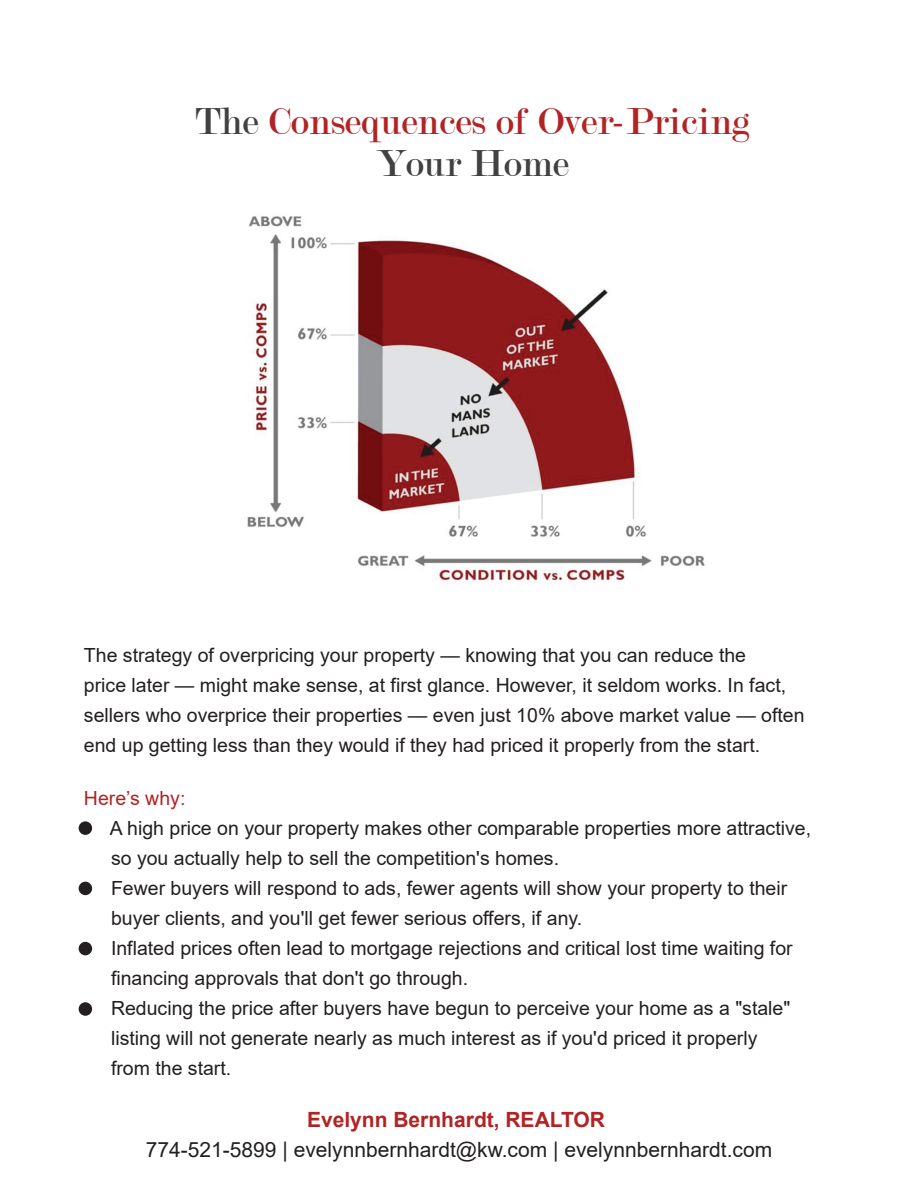
<style>
.page{position:relative;width:918px;height:1188px;background:#fff}
.page>*{position:absolute;margin:0;border:0;box-sizing:border-box;transform-origin:0 0}
.t1{font:40.5px/42px "Modern";color:#b12325;text-align:center}
.t2{font:21px "Arial";color:#231f20}
.t3{font:700 21px "Arial";color:#b12325}
.t4{font:19.5px/30px "Arial";color:#231f20}
.t5{font:19.5px "Arial";color:#b12325}
.s1{color:#414141}
</style>
<div class="page">
<div style="left:79px;top:942px;width:13px;height:13px;background:#231f20;border-radius:50%"></div>
<div style="left:79px;top:882px;width:13px;height:13px;background:#231f20;border-radius:50%"></div>
<div style="left:79px;top:821px;width:13px;height:14px;background:#231f20;border-radius:50%"></div>
<div style="left:79px;top:1002px;width:13px;height:14px;background:#231f20;border-radius:50%"></div>
<img style="left:247px;top:216px;width:458px;height:366px">
<h1 class="t1" style="left:195px;top:101px;width:556px"><span class="s1">The</span> Consequences of Over-Pricing<br><span class="s1">Your Home</span></h1>
<p class="t4" style="left:84px;top:640px;width:722px">The strategy of overpricing your property — knowing that you can reduce the<br>price later — might make sense, at first glance. However, it seldom works. In fact, sellers who overprice their properties — even just 10% above market value — often end up getting less than they would if they had priced it properly from the start.</p>
<p class="t5" style="left:84px;top:785px;width:103px">Here’s why:</p>
<p class="t4" style="left:110px;top:813px;width:703px">A high price on your property makes other comparable properties more attractive, so you actually help to sell the competition's homes.<br>Fewer buyers will respond to ads, fewer agents will show your property to their buyer clients, and you'll get fewer serious offers, if any.<br>Inflated prices often lead to mortgage rejections and critical lost time waiting for financing approvals that don't go through.<br>Reducing the price after buyers have begun to perceive your home as a "stale" listing will not generate nearly as much interest as if you'd priced it properly<br>from the start.</p>
<p class="t3" style="left:307px;top:1105px;width:299px">Evelynn Bernhardt, REALTOR</p>
<p class="t2" style="left:146px;top:1136px;width:628px">774-521-5899 | evelynnbernhardt@kw.com | evelynnbernhardt.com</p>
</div>
